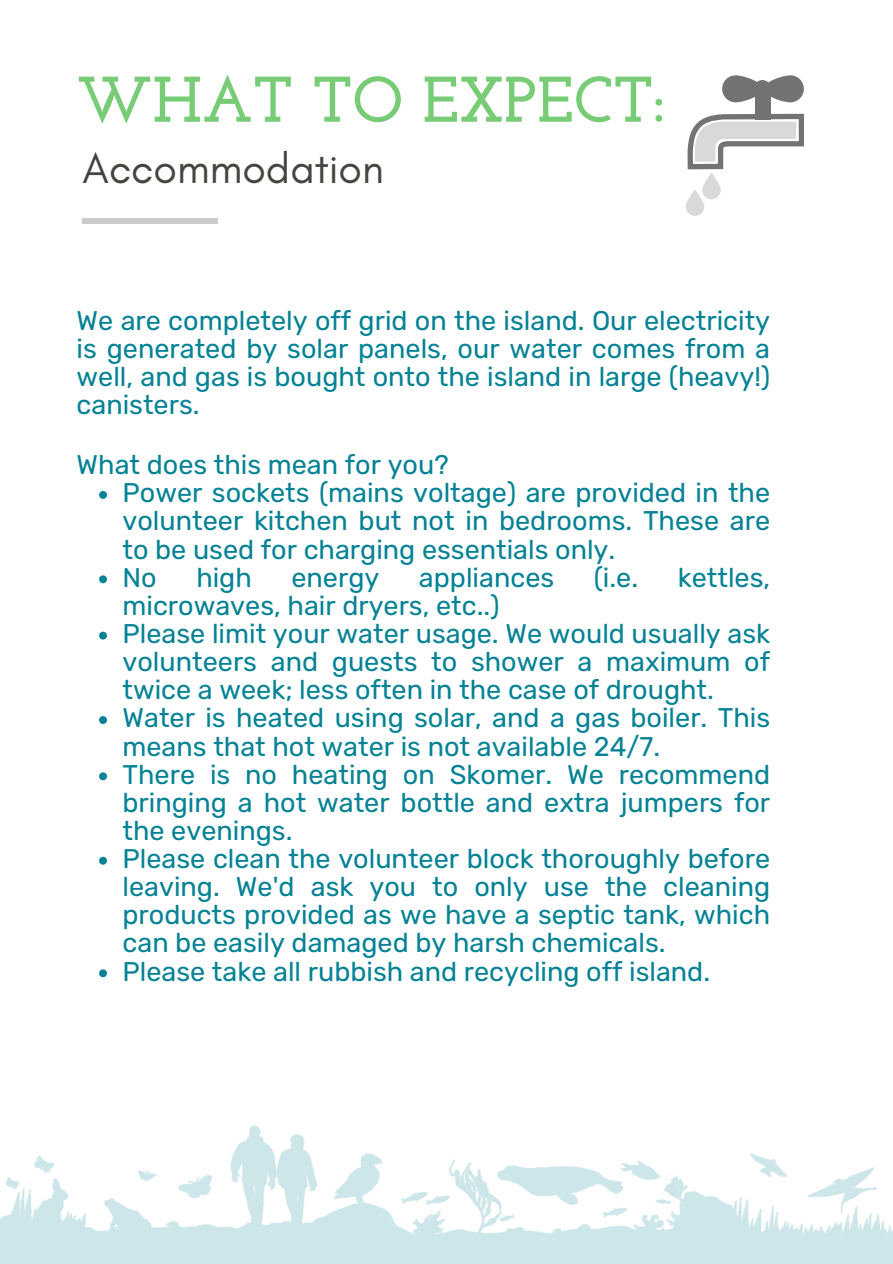
<style>
.page{position:relative;width:893px;height:1264px;background:#fff}
.page>*{position:absolute;margin:0;border:0;box-sizing:border-box;transform-origin:0 0}
.t1{font:700 64.35px "Josefin Slab";color:#78cc76}
.t2{font:42.75px "Glacial Indifference";color:#444440}
.t3{font:27px/28.2px "Rubik";color:#058295;text-align:justify}
</style>
<div class="page">
<div style="left:83px;top:219px;width:135px;height:5px;background:#ccc"></div>
<img style="left:0;top:977px;width:892px;height:286px">
<svg style="left:99px;top:491px;width:8px;height:8px"></svg>
<svg style="left:99px;top:575px;width:8px;height:8px"></svg>
<svg style="left:99px;top:631px;width:8px;height:8px"></svg>
<svg style="left:99px;top:716px;width:8px;height:8px"></svg>
<svg style="left:99px;top:772px;width:8px;height:8px"></svg>
<svg style="left:99px;top:856px;width:8px;height:8px"></svg>
<svg style="left:99px;top:969px;width:8px;height:8px"></svg>
<svg style="left:722px;top:75px;width:81px;height:27px"></svg>
<svg style="left:687px;top:114px;width:116px;height:55px"></svg>
<div style="left:755px;top:93px;width:15px;height:26px;background:#737373"></div>
<svg style="left:685px;top:189px;width:19px;height:27px"></svg>
<svg style="left:702px;top:173px;width:18px;height:26px"></svg>
<p class="t1" style="left:77px;top:73px;width:589px">WHAT TO EXPECT:</p>
<p class="t2" style="left:83px;top:143px;width:303px">Accommodation</p>
<p class="t3" style="left:77px;top:306px;width:695px">We are completely off grid on the island. Our electricity is generated by solar panels, our water comes from a well, and gas is bought onto the island in large (heavy!) canisters.</p>
<p class="t3" style="left:77px;top:451px;width:373px">What does this mean for you?</p>
<p class="t3" style="left:122px;top:479px;width:649px">Power sockets (mains voltage) are provided in the volunteer kitchen but not in bedrooms. These are to be used for charging essentials only.</p>
<p class="t3" style="left:122px;top:563px;width:36px">No</p>
<p class="t3" style="left:196px;top:563px;width:57px">high</p>
<p class="t3" style="left:291px;top:563px;width:89px">energy</p>
<p class="t3" style="left:419px;top:563px;width:137px">appliances</p>
<p class="t3" style="left:593px;top:563px;width:46px">(i.e.</p>
<p class="t3" style="left:677px;top:563px;width:94px">kettles,</p>
<p class="t3" style="left:122px;top:591px;width:378px">microwaves, hair dryers, etc..)</p>
<p class="t3" style="left:122px;top:619px;width:649px">Please limit your water usage. We would usually ask volunteers and guests to shower a maximum of twice a week; less often in the case of drought.</p>
<p class="t3" style="left:122px;top:704px;width:649px">Water is heated using solar, and a gas boiler. This means that hot water is not available 24/7.</p>
<p class="t3" style="left:122px;top:760px;width:649px">There is no heating on Skomer. We recommend bringing a hot water bottle and extra jumpers for the evenings.</p>
<p class="t3" style="left:122px;top:844px;width:649px">Please clean the volunteer block thoroughly before leaving. We'd ask you to only use the cleaning products provided as we have a septic tank, which can be easily damaged by harsh chemicals.</p>
<p class="t3" style="left:122px;top:957px;width:589px">Please take all rubbish and recycling off island.</p>
</div>
